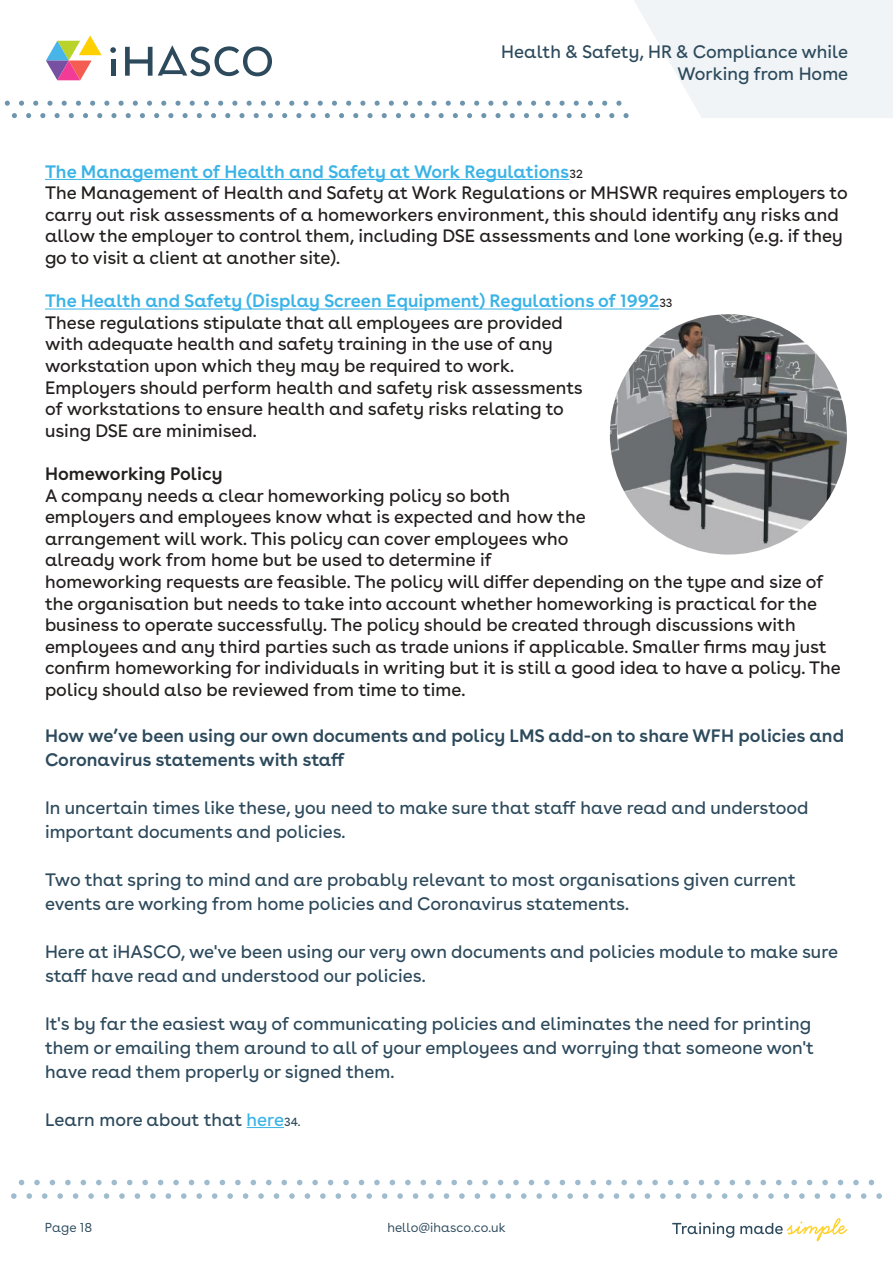
<style>
.page{position:relative;width:893px;height:1263px;background:#fff}
.page>*{position:absolute;margin:0;border:0;box-sizing:border-box;transform-origin:0 0}
.t1{font:18px/21.6px "Buenos Aires";color:#241f1f}
.t2{font:18px/24px "Buenos Aires";color:#2d4a5c}
.t3{font:600 18px/24px "Buenos Aires";color:#2d4a5c}
.t4{font:600 18px "Buenos Aires";color:#241f1f}
.t5{font:13.05px "Buenos Aires";color:#2d4a5c}
.s1{font-weight:600;color:#3ab3e6}
.s2{font-size:12px}
.s3{color:#3ab3e6}
</style>
<div class="page">
<svg style="left:672px;top:1218px;width:175px;height:23px"></svg>
<svg style="left:96px;top:1180px;width:6px;height:5px"></svg>
<svg style="left:104px;top:1193px;width:5px;height:6px"></svg>
<svg style="left:111px;top:1180px;width:6px;height:5px"></svg>
<svg style="left:119px;top:1193px;width:6px;height:6px"></svg>
<svg style="left:127px;top:1180px;width:5px;height:5px"></svg>
<svg style="left:135px;top:1193px;width:5px;height:6px"></svg>
<svg style="left:142px;top:1180px;width:6px;height:5px"></svg>
<svg style="left:150px;top:1193px;width:6px;height:6px"></svg>
<svg style="left:158px;top:1180px;width:5px;height:5px"></svg>
<svg style="left:166px;top:1193px;width:5px;height:6px"></svg>
<svg style="left:173px;top:1180px;width:6px;height:5px"></svg>
<svg style="left:181px;top:1193px;width:6px;height:6px"></svg>
<svg style="left:189px;top:1180px;width:5px;height:5px"></svg>
<svg style="left:11px;top:1193px;width:6px;height:6px"></svg>
<svg style="left:19px;top:1180px;width:5px;height:5px"></svg>
<svg style="left:26px;top:1193px;width:6px;height:6px"></svg>
<svg style="left:34px;top:1180px;width:6px;height:5px"></svg>
<svg style="left:42px;top:1193px;width:5px;height:6px"></svg>
<svg style="left:50px;top:1180px;width:5px;height:5px"></svg>
<svg style="left:57px;top:1193px;width:6px;height:6px"></svg>
<svg style="left:65px;top:1180px;width:6px;height:5px"></svg>
<svg style="left:73px;top:1193px;width:5px;height:6px"></svg>
<svg style="left:81px;top:1180px;width:5px;height:5px"></svg>
<svg style="left:88px;top:1193px;width:6px;height:6px"></svg>
<svg style="left:196px;top:1193px;width:6px;height:6px"></svg>
<svg style="left:204px;top:1180px;width:6px;height:5px"></svg>
<svg style="left:212px;top:1193px;width:5px;height:6px"></svg>
<svg style="left:220px;top:1180px;width:5px;height:5px"></svg>
<svg style="left:227px;top:1193px;width:6px;height:6px"></svg>
<svg style="left:235px;top:1180px;width:6px;height:5px"></svg>
<svg style="left:243px;top:1193px;width:5px;height:6px"></svg>
<svg style="left:251px;top:1180px;width:5px;height:5px"></svg>
<svg style="left:297px;top:1180px;width:5px;height:5px"></svg>
<svg style="left:305px;top:1193px;width:5px;height:6px"></svg>
<svg style="left:312px;top:1180px;width:6px;height:5px"></svg>
<svg style="left:320px;top:1193px;width:6px;height:6px"></svg>
<svg style="left:328px;top:1180px;width:5px;height:5px"></svg>
<svg style="left:336px;top:1193px;width:5px;height:6px"></svg>
<svg style="left:343px;top:1180px;width:6px;height:5px"></svg>
<svg style="left:351px;top:1193px;width:6px;height:6px"></svg>
<svg style="left:359px;top:1180px;width:5px;height:5px"></svg>
<svg style="left:366px;top:1193px;width:6px;height:6px"></svg>
<svg style="left:374px;top:1180px;width:6px;height:5px"></svg>
<svg style="left:382px;top:1193px;width:5px;height:6px"></svg>
<svg style="left:390px;top:1180px;width:5px;height:5px"></svg>
<svg style="left:258px;top:1193px;width:6px;height:6px"></svg>
<svg style="left:266px;top:1180px;width:6px;height:5px"></svg>
<svg style="left:274px;top:1193px;width:5px;height:6px"></svg>
<svg style="left:281px;top:1180px;width:6px;height:5px"></svg>
<svg style="left:513px;top:1180px;width:6px;height:5px"></svg>
<svg style="left:529px;top:1180px;width:5px;height:5px"></svg>
<svg style="left:544px;top:1180px;width:6px;height:5px"></svg>
<svg style="left:560px;top:1180px;width:5px;height:5px"></svg>
<svg style="left:575px;top:1180px;width:6px;height:5px"></svg>
<svg style="left:590px;top:1180px;width:6px;height:5px"></svg>
<svg style="left:606px;top:1180px;width:5px;height:5px"></svg>
<svg style="left:405px;top:1180px;width:6px;height:5px"></svg>
<svg style="left:421px;top:1180px;width:5px;height:5px"></svg>
<svg style="left:436px;top:1180px;width:6px;height:5px"></svg>
<svg style="left:451px;top:1180px;width:6px;height:5px"></svg>
<svg style="left:467px;top:1180px;width:5px;height:5px"></svg>
<svg style="left:482px;top:1180px;width:6px;height:5px"></svg>
<svg style="left:498px;top:1180px;width:5px;height:5px"></svg>
<svg style="left:621px;top:1180px;width:6px;height:5px"></svg>
<svg style="left:637px;top:1180px;width:5px;height:5px"></svg>
<svg style="left:652px;top:1180px;width:6px;height:5px"></svg>
<svg style="left:668px;top:1180px;width:5px;height:5px"></svg>
<svg style="left:714px;top:1180px;width:6px;height:5px"></svg>
<svg style="left:730px;top:1180px;width:5px;height:5px"></svg>
<svg style="left:745px;top:1180px;width:6px;height:5px"></svg>
<svg style="left:760px;top:1180px;width:6px;height:5px"></svg>
<svg style="left:683px;top:1180px;width:6px;height:5px"></svg>
<svg style="left:699px;top:1180px;width:5px;height:5px"></svg>
<svg style="left:289px;top:1193px;width:6px;height:6px"></svg>
<svg style="left:397px;top:1193px;width:6px;height:6px"></svg>
<svg style="left:536px;top:1193px;width:6px;height:6px"></svg>
<svg style="left:552px;top:1193px;width:5px;height:6px"></svg>
<svg style="left:567px;top:1193px;width:6px;height:6px"></svg>
<svg style="left:583px;top:1193px;width:5px;height:6px"></svg>
<svg style="left:598px;top:1193px;width:6px;height:6px"></svg>
<svg style="left:614px;top:1193px;width:5px;height:6px"></svg>
<svg style="left:413px;top:1193px;width:5px;height:6px"></svg>
<svg style="left:428px;top:1193px;width:6px;height:6px"></svg>
<svg style="left:444px;top:1193px;width:5px;height:6px"></svg>
<svg style="left:459px;top:1193px;width:6px;height:6px"></svg>
<svg style="left:475px;top:1193px;width:5px;height:6px"></svg>
<svg style="left:490px;top:1193px;width:6px;height:6px"></svg>
<svg style="left:505px;top:1193px;width:6px;height:6px"></svg>
<svg style="left:521px;top:1193px;width:5px;height:6px"></svg>
<svg style="left:629px;top:1193px;width:6px;height:6px"></svg>
<svg style="left:645px;top:1193px;width:5px;height:6px"></svg>
<svg style="left:660px;top:1193px;width:6px;height:6px"></svg>
<svg style="left:675px;top:1193px;width:6px;height:6px"></svg>
<svg style="left:737px;top:1193px;width:6px;height:6px"></svg>
<svg style="left:753px;top:1193px;width:5px;height:6px"></svg>
<svg style="left:768px;top:1193px;width:6px;height:6px"></svg>
<svg style="left:691px;top:1193px;width:5px;height:6px"></svg>
<svg style="left:706px;top:1193px;width:6px;height:6px"></svg>
<svg style="left:722px;top:1193px;width:5px;height:6px"></svg>
<svg style="left:776px;top:1180px;width:5px;height:5px"></svg>
<svg style="left:822px;top:1180px;width:6px;height:5px"></svg>
<svg style="left:838px;top:1180px;width:5px;height:5px"></svg>
<svg style="left:853px;top:1180px;width:6px;height:5px"></svg>
<svg style="left:869px;top:1180px;width:5px;height:5px"></svg>
<svg style="left:791px;top:1180px;width:6px;height:5px"></svg>
<svg style="left:807px;top:1180px;width:5px;height:5px"></svg>
<svg style="left:784px;top:1193px;width:5px;height:6px"></svg>
<svg style="left:845px;top:1193px;width:6px;height:6px"></svg>
<svg style="left:861px;top:1193px;width:5px;height:6px"></svg>
<svg style="left:876px;top:1193px;width:6px;height:6px"></svg>
<svg style="left:799px;top:1193px;width:6px;height:6px"></svg>
<svg style="left:815px;top:1193px;width:5px;height:6px"></svg>
<svg style="left:830px;top:1193px;width:6px;height:6px"></svg>
<svg style="left:5px;top:0;width:888px;height:118px"></svg>
<hr style="left:45px;top:179px;width:524px;height:1px;background:#3ab3e6">
<hr style="left:45px;top:309px;width:614px;height:1px;background:#3ab3e6">
<hr style="left:247px;top:1127px;width:37px;height:1px;background:#3ab3e6">
<img style="left:610px;top:314px;width:237px;height:241px">
<p class="t2" style="left:501px;top:39px;width:348px;line-height:22.5px;text-align:right">Health &amp; Safety, HR &amp; Compliance while<br>Working from Home</p>
<p class="t1" style="left:45px;top:159px;width:804px"><span class="s1">The Management of Health and Safety at Work Regulations</span><span class="s2">32<br></span>The Management of Health and Safety at Work Regulations or MHSWR requires employers to carry out risk assessments of a homeworkers environment, this should identify any risks and allow the employer to control them, including DSE assessments and lone working (e.g. if they go to visit a client at another site).</p>
<p class="t1" style="left:45px;top:288px;width:629px"><span class="s1">The Health and Safety (Display Screen Equipment) Regulations of 1992</span><span class="s2">33<br></span>These regulations stipulate that all employees are provided<br>with adequate health and safety training in the use of any<br>workstation upon which they may be required to work.<br>Employers should perform health and safety risk assessments<br>of workstations to ensure health and safety risks relating to<br>using DSE are minimised.</p>
<p class="t4" style="left:45px;top:459px;width:179px">Homeworking Policy</p>
<p class="t1" style="left:45px;top:483px;width:797px">A company needs a clear homeworking policy so both<br>employers and employees know what is expected and how the<br>arrangement will work. This policy can cover employees who<br>already work from home but be used to determine if<br>homeworking requests are feasible. The policy will differ depending on the type and size of the organisation but needs to take into account whether homeworking is practical for the business to operate successfully. The policy should be created through discussions with employees and any third parties such as trade unions if applicable. Smaller firms may just confirm homeworking for individuals in writing but it is still a good idea to have a policy. The policy should also be reviewed from time to time.</p>
<p class="t3" style="left:45px;top:721px;width:801px">How we’ve been using our own documents and policy LMS add-on to share WFH policies and<br>Coronavirus statements with staff</p>
<p class="t2" style="left:45px;top:794px;width:765px">In uncertain times like these, you need to make sure that staff have read and understood important documents and policies.</p>
<p class="t2" style="left:45px;top:866px;width:753px">Two that spring to mind and are probably relevant to most organisations given current events are working from home policies and Coronavirus statements.</p>
<p class="t2" style="left:45px;top:938px;width:795px">Here at iHASCO, we've been using our very own documents and policies module to make sure staff have read and understood our policies.</p>
<p class="t2" style="left:45px;top:1010px;width:770px">It's by far the easiest way of communicating policies and eliminates the need for printing them or emailing them around to all of your employees and worrying that someone won't have read them properly or signed them.</p>
<p class="t2" style="left:45px;top:1106px;width:257px">Learn more about that <span class="s3">here</span><span class="s2">34.</span></p>
<p class="t5" style="left:45px;top:1217px;width:49px">Page 18</p>
<p class="t5" style="left:387px;top:1217px;width:120px">hello@ihasco.co.uk</p>
</div>
